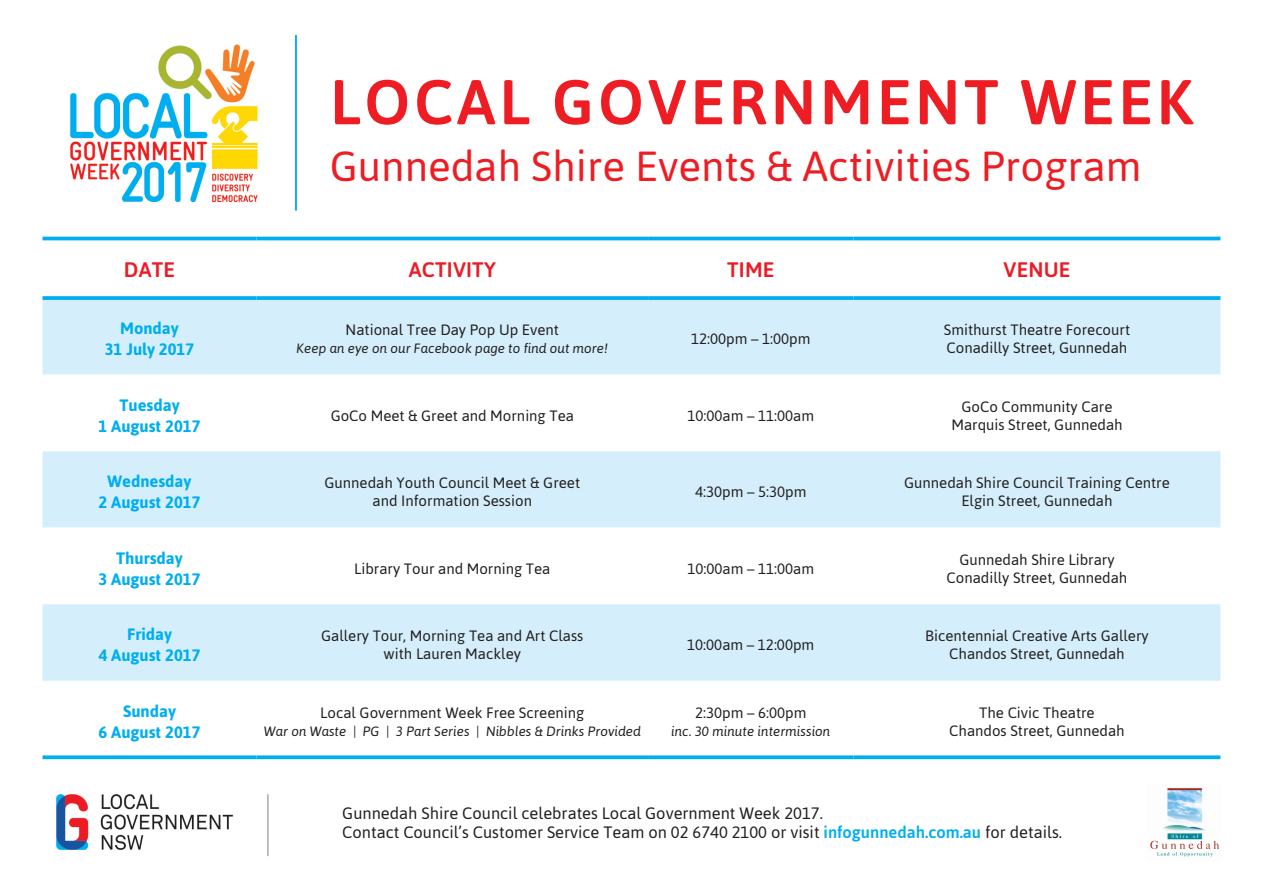
<style>
.page{position:relative;width:1263px;height:893px;background:#fff}
.page>*{position:absolute;margin:0;border:0;box-sizing:border-box;transform-origin:0 0}
.t1{font:500 63px "Asap";letter-spacing:.06em;color:#ee1d23}
.t2{font:42px "Asap";color:#ee1d23}
.t3{font:500 21px "Asap";letter-spacing:.01em;color:#eb1c26}
.t4{font:16.5px "Asap";color:#231f20}
.t5{font:700 16.5px "Asap";color:#00aeef}
.t6{font:15px "Asap";color:#231f20}
.t7{font:italic 13.5px "Asap";color:#231f20}
.s1{font-weight:500;color:#00aeef}
</style>
<div class="page">
<div style="left:43px;top:300px;width:1177px;height:75px;background:#d4effb"></div>
<div style="left:43px;top:451px;width:1177px;height:77px;background:#d4effb"></div>
<div style="left:43px;top:604px;width:1177px;height:77px;background:#d4effb"></div>
<svg style="left:43px;top:755px;width:213px;height:4px"></svg>
<svg style="left:256px;top:755px;width:392px;height:4px;background:#1bb6f0"></svg>
<svg style="left:648px;top:755px;width:205px;height:4px"></svg>
<svg style="left:853px;top:755px;width:367px;height:4px"></svg>
<hr style="left:43px;top:237px;width:214px;height:3px;background:#00aeef">
<hr style="left:256px;top:237px;width:392px;height:3px;background:#00aeef">
<hr style="left:648px;top:237px;width:205px;height:3px;background:#00aeef">
<hr style="left:853px;top:237px;width:367px;height:3px;background:#00aeef">
<svg style="left:43px;top:296px;width:213px;height:4px"></svg>
<svg style="left:256px;top:296px;width:392px;height:4px;background:#0eb2ef"></svg>
<svg style="left:648px;top:296px;width:205px;height:4px"></svg>
<svg style="left:853px;top:296px;width:367px;height:4px"></svg>
<img style="left:1150px;top:788px;width:70px;height:69px">
<img style="left:56px;top:794px;width:213px;height:62px">
<img style="left:70px;top:44px;width:188px;height:158px">
<hr style="left:295px;top:35px;width:2px;height:176px;background:#00aeef">
<p class="t1" style="left:330px;top:60px;width:864px">LOCAL GOVERNMENT WEEK</p>
<p class="t2" style="left:330px;top:139px;width:813px">Gunnedah Shire Events &amp; Activities Program</p>
<p class="t3" style="left:124px;top:256px;width:53px">DATE</p>
<p class="t3" style="left:409px;top:256px;width:88px">ACTIVITY</p>
<p class="t3" style="left:727px;top:256px;width:49px">TIME</p>
<p class="t3" style="left:1003px;top:256px;width:68px">VENUE</p>
<p class="t5" style="left:120px;top:317px;width:60px">Monday</p>
<p class="t5" style="left:105px;top:338px;width:91px">31 July 2017</p>
<p class="t6" style="left:346px;top:320px;width:215px">National Tree Day Pop Up Event</p>
<p class="t7" style="left:296px;top:339px;width:313px">Keep an eye on our Facebook page to find out more!</p>
<p class="t6" style="left:691px;top:329px;width:121px">12:00pm – 1:00pm</p>
<p class="t6" style="left:944px;top:320px;width:188px">Smithurst Theatre Forecourt</p>
<p class="t6" style="left:946px;top:338px;width:182px">Conadilly Street, Gunnedah</p>
<p class="t5" style="left:119px;top:394px;width:62px">Tuesday</p>
<p class="t5" style="left:99px;top:415px;width:104px">1 August 2017</p>
<p class="t6" style="left:331px;top:405px;width:245px">GoCo Meet &amp; Greet and Morning Tea</p>
<p class="t6" style="left:687px;top:405px;width:128px">10:00am – 11:00am</p>
<p class="t6" style="left:961px;top:396px;width:152px">GoCo Community Care</p>
<p class="t6" style="left:951px;top:414px;width:173px">Marquis Street, Gunnedah</p>
<p class="t5" style="left:108px;top:470px;width:85px">Wednesday</p>
<p class="t5" style="left:99px;top:491px;width:104px">2 August 2017</p>
<p class="t6" style="left:324px;top:473px;width:257px">Gunnedah Youth Council Meet &amp; Greet</p>
<p class="t6" style="left:373px;top:491px;width:161px">and Information Session</p>
<p class="t6" style="left:695px;top:482px;width:113px">4:30pm – 5:30pm</p>
<p class="t6" style="left:904px;top:473px;width:267px">Gunnedah Shire Council Training Centre</p>
<p class="t6" style="left:961px;top:491px;width:153px">Elgin Street, Gunnedah</p>
<p class="t5" style="left:116px;top:547px;width:68px">Thursday</p>
<p class="t5" style="left:99px;top:568px;width:104px">3 August 2017</p>
<p class="t6" style="left:354px;top:558px;width:198px">Library Tour and Morning Tea</p>
<p class="t6" style="left:687px;top:558px;width:128px">10:00am – 11:00am</p>
<p class="t6" style="left:959px;top:549px;width:157px">Gunnedah Shire Library</p>
<p class="t6" style="left:946px;top:567px;width:182px">Conadilly Street, Gunnedah</p>
<p class="t5" style="left:127px;top:623px;width:46px">Friday</p>
<p class="t5" style="left:99px;top:644px;width:104px">4 August 2017</p>
<p class="t6" style="left:321px;top:626px;width:264px">Gallery Tour, Morning Tea and Art Class</p>
<p class="t6" style="left:384px;top:644px;width:139px">with Lauren Mackley</p>
<p class="t6" style="left:687px;top:635px;width:129px">10:00am – 12:00pm</p>
<p class="t6" style="left:925px;top:626px;width:225px">Bicentennial Creative Arts Gallery</p>
<p class="t6" style="left:949px;top:644px;width:177px">Chandos Street, Gunnedah</p>
<p class="t5" style="left:123px;top:700px;width:54px">Sunday</p>
<p class="t5" style="left:99px;top:721px;width:104px">6 August 2017</p>
<p class="t6" style="left:320px;top:702px;width:265px">Local Government Week Free Screening</p>
<p class="t7" style="left:264px;top:722px;width:378px">War on Waste | PG | 3 Part Series | Nibbles &amp; Drinks Provided</p>
<p class="t6" style="left:695px;top:702px;width:113px">2:30pm – 6:00pm</p>
<p class="t7" style="left:671px;top:722px;width:161px">inc. 30 minute intermission</p>
<p class="t6" style="left:979px;top:702px;width:117px">The Civic Theatre</p>
<p class="t6" style="left:949px;top:720px;width:177px">Chandos Street, Gunnedah</p>
<p class="t4" style="left:342px;top:802px;width:482px">Gunnedah Shire Council celebrates Local Government Week 2017.</p>
<p class="t4" style="left:342px;top:822px;width:721px">Contact Council’s Customer Service Team on 02 6740 2100 or visit <span class="s1">infogunnedah.com.au</span> for details.</p>
</div>
